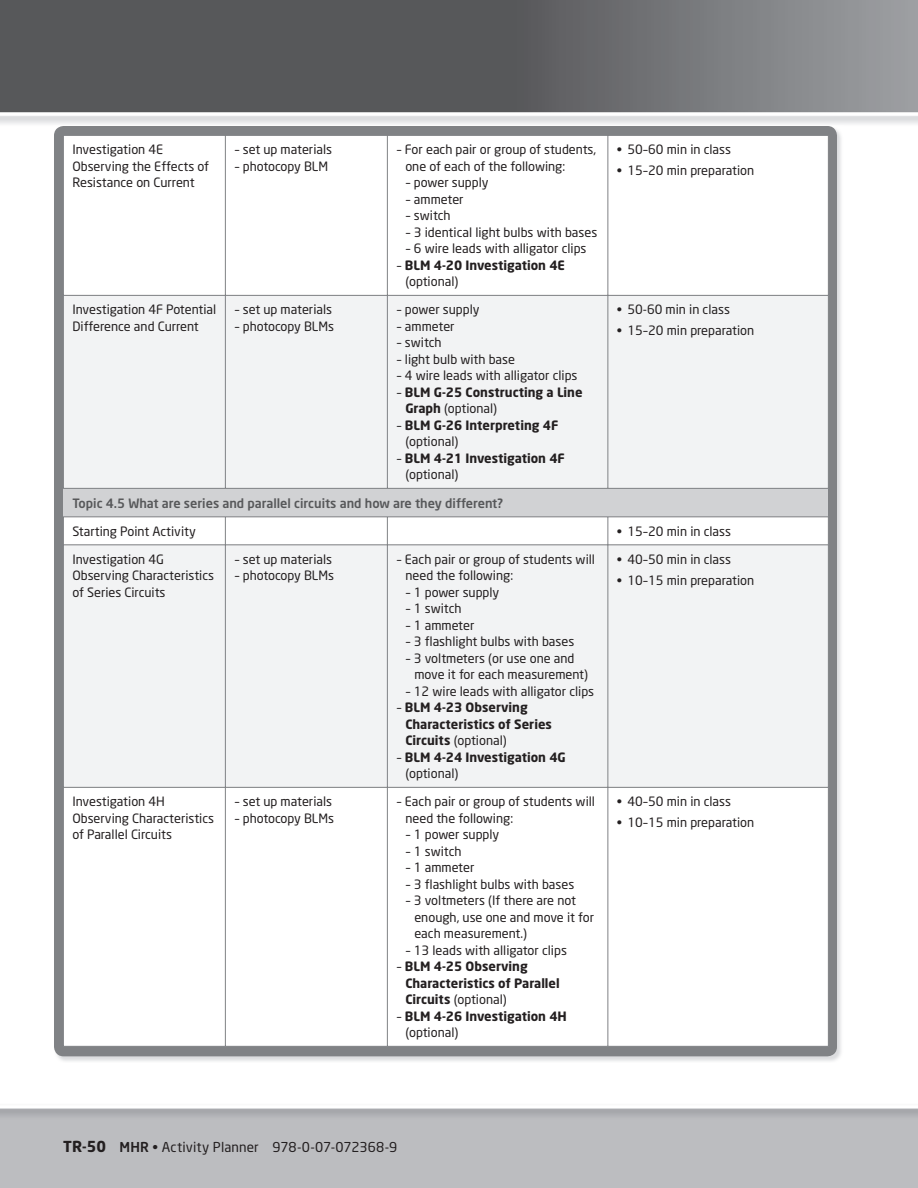
<style>
.page{position:relative;width:918px;height:1188px;background:#fff}
.page>*{position:absolute;margin:0;border:0;box-sizing:border-box;transform-origin:0 0}
.t1{font:13.5px "Neo Sans";letter-spacing:.005em;color:#231f20}
.t2{font:12.75px/16.5px "Neo Sans";color:#231f20}
.t3{font:700 12.75px/16.5px "Neo Sans";color:#231f20}
.t4{font:500 12.75px "Neo Sans";color:#57585a}
.s1{font-weight:400}
.s2{font-weight:700;font-size:15px}
.s3{font-weight:500}
</style>
<div class="page">
<div style="left:0;top:1107px;width:918px;height:81px;background:#bcbdc0"></div>
<svg style="left:0;top:0;width:917px;height:110px;background:#67686a"></svg>
<svg style="left:0;top:1107px;width:918px;height:9px"></svg>
<hr style="left:917px;top:0;width:1px;height:110px;background:#9e9fa3">
<svg style="left:0;top:110px;width:918px;height:14px"></svg>
<div style="left:55px;top:127px;width:781px;height:929px;background:#808285;border-radius:9px"></div>
<div style="left:64px;top:136px;width:764px;height:910px;background:#fff"></div>
<div style="left:64px;top:296px;width:764px;height:491px;background:#f2f3f4"></div>
<div style="left:63px;top:488px;width:765px;height:29px;background:#d1d2d4"></div>
<hr style="left:63px;top:488px;width:766px;height:1px;background:#808285">
<hr style="left:63px;top:516px;width:766px;height:1px;background:#808285">
<hr style="left:225px;top:136px;width:1px;height:159px;background:#808285">
<hr style="left:225px;top:296px;width:1px;height:192px;background:#808285">
<svg style="left:225px;top:517px;width:1px;height:27px"></svg>
<hr style="left:225px;top:545px;width:1px;height:242px;background:#808285">
<hr style="left:225px;top:788px;width:1px;height:258px;background:#808285">
<hr style="left:63px;top:295px;width:162px;height:1px;background:#808285">
<hr style="left:63px;top:544px;width:162px;height:1px;background:#808285">
<hr style="left:63px;top:787px;width:162px;height:1px;background:#808285">
<hr style="left:225px;top:295px;width:162px;height:1px;background:#808285">
<hr style="left:225px;top:544px;width:162px;height:1px;background:#808285">
<hr style="left:225px;top:787px;width:162px;height:1px;background:#808285">
<hr style="left:387px;top:136px;width:1px;height:159px;background:#808285">
<hr style="left:387px;top:295px;width:221px;height:1px;background:#808285">
<hr style="left:387px;top:296px;width:1px;height:192px;background:#808285">
<hr style="left:608px;top:295px;width:221px;height:1px;background:#808285">
<svg style="left:387px;top:517px;width:1px;height:27px"></svg>
<hr style="left:387px;top:544px;width:221px;height:1px;background:#808285">
<hr style="left:387px;top:545px;width:1px;height:242px;background:#808285">
<hr style="left:608px;top:544px;width:221px;height:1px;background:#808285">
<hr style="left:387px;top:787px;width:221px;height:1px;background:#808285">
<hr style="left:387px;top:788px;width:1px;height:258px;background:#808285">
<hr style="left:608px;top:787px;width:221px;height:1px;background:#808285">
<hr style="left:608px;top:136px;width:1px;height:159px;background:#808285">
<hr style="left:608px;top:296px;width:1px;height:192px;background:#808285">
<svg style="left:608px;top:517px;width:1px;height:27px"></svg>
<hr style="left:608px;top:545px;width:1px;height:242px;background:#808285">
<hr style="left:608px;top:788px;width:1px;height:258px;background:#808285">
<p class="t2" style="left:72px;top:143px;width:138px">Investigation 4E<br>Observing the Effects of<br>Resistance on Current</p>
<p class="t2" style="left:234px;top:143px;width:99px">– set up materials</p>
<p class="t2" style="left:234px;top:159px;width:95px">– photocopy BLM</p>
<p class="t2" style="left:72px;top:303px;width:146px">Investigation 4F Potential<br>Difference and Current</p>
<p class="t2" style="left:234px;top:303px;width:99px">– set up materials</p>
<p class="t2" style="left:234px;top:319px;width:101px">– photocopy BLMs</p>
<p class="t2" style="left:405px;top:143px;width:192px;text-indent:-9px">– For each pair or group of students, one of each of the following:</p>
<p class="t2" style="left:405px;top:176px;width:85px">– power supply</p>
<p class="t2" style="left:405px;top:192px;width:60px">– ammeter</p>
<p class="t2" style="left:405px;top:209px;width:47px">– switch</p>
<p class="t2" style="left:405px;top:225px;width:194px">– 3 identical light bulbs with bases</p>
<p class="t2" style="left:405px;top:242px;width:183px">– 6 wire leads with alligator clips</p>
<p class="t3" style="left:405px;top:258px;width:161px;text-indent:-9px"><span class="s1">–</span> BLM 4-20 Investigation 4E <span class="s1">(optional)</span></p>
<p class="t2" style="left:396px;top:303px;width:85px">– power supply</p>
<p class="t2" style="left:396px;top:319px;width:60px">– ammeter</p>
<p class="t2" style="left:396px;top:336px;width:47px">– switch</p>
<p class="t2" style="left:396px;top:352px;width:120px">– light bulb with base</p>
<p class="t2" style="left:396px;top:369px;width:183px">– 4 wire leads with alligator clips</p>
<p class="t3" style="left:405px;top:385px;width:179px;text-indent:-9px"><span class="s1">–</span> BLM G-25 Constructing a Line<br>Graph <span class="s1">(optional)</span></p>
<p class="t3" style="left:405px;top:418px;width:155px;text-indent:-9px"><span class="s1">–</span> BLM G-26 Interpreting 4F <span class="s1">(optional)</span></p>
<p class="t3" style="left:405px;top:451px;width:161px;text-indent:-9px"><span class="s1">–</span> BLM 4-21 Investigation 4F <span class="s1">(optional)</span></p>
<p class="t2" style="left:617px;top:143px;width:116px">• 50–60 min in class</p>
<p class="t2" style="left:617px;top:164px;width:139px">• 15–20 min preparation</p>
<p class="t2" style="left:617px;top:303px;width:115px">• 50-60 min in class</p>
<p class="t2" style="left:617px;top:324px;width:139px">• 15–20 min preparation</p>
<p class="t4" style="left:72px;top:498px;width:432px">Topic 4.5 What are series and parallel circuits and how are they different?</p>
<p class="t2" style="left:72px;top:524px;width:125px">Starting Point Activity</p>
<p class="t2" style="left:617px;top:524px;width:116px">• 15–20 min in class</p>
<p class="t2" style="left:72px;top:552px;width:143px">Investigation 4G<br>Observing Characteristics of Series Circuits</p>
<p class="t2" style="left:234px;top:552px;width:99px">– set up materials</p>
<p class="t2" style="left:405px;top:552px;width:191px;text-indent:-9px">– Each pair or group of students will need the following:</p>
<p class="t2" style="left:405px;top:585px;width:96px">– 1 power supply</p>
<p class="t2" style="left:405px;top:602px;width:58px">– 1 switch</p>
<p class="t2" style="left:405px;top:618px;width:71px">– 1 ammeter</p>
<p class="t2" style="left:405px;top:635px;width:171px">– 3 flashlight bulbs with bases</p>
<p class="t2" style="left:414px;top:651px;width:175px;text-indent:-9px">– 3 voltmeters (or use one and move it for each measurement)</p>
<p class="t2" style="left:405px;top:684px;width:190px">– 12 wire leads with alligator clips</p>
<p class="t3" style="left:405px;top:700px;width:148px;text-indent:-9px"><span class="s1">–</span> BLM 4-23 Observing<br>Characteristics of Series<br>Circuits <span class="s1">(optional)</span></p>
<p class="t3" style="left:405px;top:750px;width:162px;text-indent:-9px"><span class="s1">–</span> BLM 4-24 Investigation 4G <span class="s1">(optional)</span></p>
<p class="t2" style="left:617px;top:552px;width:116px">• 40–50 min in class</p>
<p class="t2" style="left:617px;top:573px;width:139px">• 10–15 min preparation</p>
<p class="t2" style="left:234px;top:569px;width:101px">– photocopy BLMs</p>
<p class="t2" style="left:72px;top:795px;width:143px">Investigation 4H<br>Observing Characteristics of Parallel Circuits</p>
<p class="t2" style="left:234px;top:795px;width:99px">– set up materials</p>
<p class="t2" style="left:234px;top:811px;width:101px">– photocopy BLMs</p>
<p class="t2" style="left:405px;top:795px;width:191px;text-indent:-9px">– Each pair or group of students will need the following:</p>
<p class="t2" style="left:405px;top:828px;width:96px">– 1 power supply</p>
<p class="t2" style="left:405px;top:844px;width:58px">– 1 switch</p>
<p class="t2" style="left:405px;top:861px;width:71px">– 1 ammeter</p>
<p class="t2" style="left:405px;top:877px;width:171px">– 3 flashlight bulbs with bases</p>
<p class="t2" style="left:414px;top:894px;width:181px;text-indent:-9px">– 3 voltmeters (If there are not enough, use one and move it for each measurement.)</p>
<p class="t2" style="left:405px;top:943px;width:163px">– 13 leads with alligator clips</p>
<p class="t3" style="left:405px;top:959px;width:156px;text-indent:-9px"><span class="s1">–</span> BLM 4-25 Observing<br>Characteristics of Parallel<br>Circuits <span class="s1">(optional)</span></p>
<p class="t3" style="left:405px;top:1009px;width:163px;text-indent:-9px"><span class="s1">–</span> BLM 4-26 Investigation 4H <span class="s1">(optional)</span></p>
<p class="t2" style="left:617px;top:795px;width:116px">• 40–50 min in class</p>
<p class="t2" style="left:617px;top:816px;width:139px">• 10–15 min preparation</p>
<p class="t1" style="left:63px;top:1142px;width:336px"><span class="s2">TR-50</span> <span class="s3">MHR</span> • Activity Planner 978-0-07-072368-9</p>
</div>
